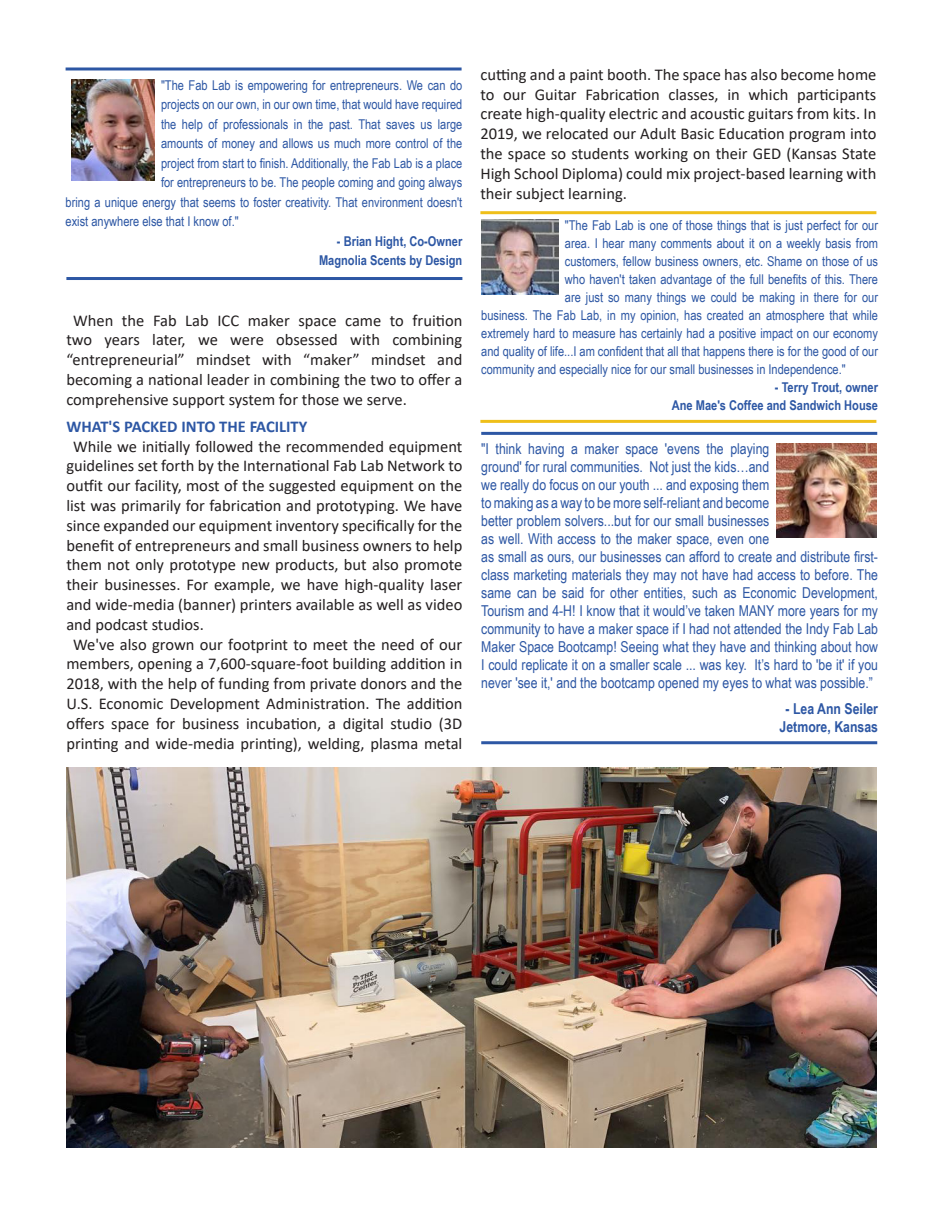
<style>
.page{position:relative;width:945px;height:1215px;background:#fff}
.page>*{position:absolute;margin:0;border:0;box-sizing:border-box;transform-origin:0 0}
.t1{font:16.5px/19.8px "Calibri";color:#231f20;text-align:justify}
.t2{font:700 16.5px "Calibri";color:#2d57a4}
.t3{font:15px/18px "Arial Narrow";color:#2d57a4}
.t4{font:700 15px "Arial Narrow";color:#2d57a4}
.t5{font:13.5px "Arial Narrow";color:#2d57a4}
.t6{font:700 13.5px "Arial Narrow";color:#2d57a4}
</style>
<div class="page">
<img style="left:66px;top:768px;width:810px;height:379px">
<hr style="left:66px;top:68px;width:396px;height:2px;background:#2d57a4">
<hr style="left:66px;top:277px;width:396px;height:3px;background:#2d57a4">
<hr style="left:480px;top:211px;width:396px;height:3px;background:#efbf19">
<hr style="left:480px;top:420px;width:396px;height:3px;background:#efbf19">
<img style="left:481px;top:220px;width:77px;height:75px">
<hr style="left:481px;top:432px;width:396px;height:3px;background:#2d57a4">
<hr style="left:481px;top:741px;width:396px;height:3px;background:#2d57a4">
<img style="left:776px;top:444px;width:100px;height:94px">
<img style="left:72px;top:79px;width:82px;height:101px">
<p class="t5" style="left:161px;top:75px;width:303px">"The Fab Lab is empowering for entrepreneurs. We can do</p>
<p class="t5" style="left:161px;top:94px;width:303px">projects on our own, in our own time, that would have required</p>
<p class="t5" style="left:161px;top:114px;width:303px">the help of professionals in the past. That saves us large</p>
<p class="t5" style="left:161px;top:133px;width:303px">amounts of money and allows us much more control of the</p>
<p class="t5" style="left:161px;top:153px;width:303px">project from start to finish. Additionally, the Fab Lab is a place</p>
<p class="t5" style="left:161px;top:172px;width:303px">for entrepreneurs to be. The people coming and going always</p>
<p class="t5" style="left:66px;top:192px;width:398px">bring a unique energy that seems to foster creativity. That environment doesn't</p>
<p class="t5" style="left:66px;top:211px;width:175px">exist anywhere else that I know of."</p>
<p class="t6" style="left:337px;top:231px;width:127px">- Brian Hight, Co-Owner</p>
<p class="t6" style="left:319px;top:250px;width:145px">Magnolia Scents by Design</p>
<p class="t1" style="left:66px;top:310px;width:397px;text-indent:7px">When the Fab Lab ICC maker space came to fruition two years later, we were obsessed with combining “entrepreneurial” mindset with “maker” mindset and becoming a national leader in combining the two to offer a comprehensive support system for those we serve.</p>
<p class="t2" style="left:66px;top:415px;width:242px">WHAT'S PACKED INTO THE FACILITY</p>
<p class="t1" style="left:66px;top:436px;width:398px;text-indent:7px">While we initially followed the recommended equipment guidelines set forth by the International Fab Lab Network to outfit our facility, most of the suggested equipment on the list was primarily for fabrication and prototyping. We have since expanded our equipment inventory specifically for the benefit of entrepreneurs and small business owners to help them not only prototype new products, but also promote their businesses. For example, we have high-quality laser and wide-media (banner) printers available as well as video and podcast studios.</p>
<p class="t1" style="left:66px;top:634px;width:397px;text-align:center">We've also grown our footprint to meet the need of our members, opening a 7,600-square-foot building addition in 2018, with the help of funding from private donors and the U.S. Economic Development Administration. The addition offers space for business incubation, a digital studio (3D printing and wide-media printing), welding, plasma metal</p>
<p class="t1" style="left:480px;top:64px;width:398px">cutting and a paint booth. The space has also become home to our Guitar Fabrication classes, in which participants create high-quality electric and acoustic guitars from kits. In 2019, we relocated our Adult Basic Education program into the space so students working on their GED (Kansas State High School Diploma) could mix project-based learning with their subject learning.</p>
<p class="t5" style="left:565px;top:215px;width:315px">"The Fab Lab is one of those things that is just perfect for our</p>
<p class="t5" style="left:565px;top:233px;width:315px">area. I hear many comments about it on a weekly basis from</p>
<p class="t5" style="left:565px;top:251px;width:315px">customers, fellow business owners, etc. Shame on those of us</p>
<p class="t5" style="left:565px;top:269px;width:315px">who haven't taken advantage of the full benefits of this. There</p>
<p class="t5" style="left:565px;top:287px;width:315px">are just so many things we could be making in there for our</p>
<p class="t5" style="left:481px;top:305px;width:398px">business. The Fab Lab, in my opinion, has created an atmosphere that while</p>
<p class="t5" style="left:481px;top:323px;width:398px">extremely hard to measure has certainly had a positive impact on our economy</p>
<p class="t5" style="left:481px;top:341px;width:398px">and quality of life...I am confident that all that happens there is for the good of our</p>
<p class="t5" style="left:481px;top:359px;width:366px">community and especially nice for our small businesses in Independence."</p>
<p class="t6" style="left:775px;top:377px;width:105px">- Terry Trout, owner</p>
<p class="t6" style="left:672px;top:395px;width:208px">Ane Mae's Coffee and Sandwich House</p>
<p class="t3" style="left:481px;top:439px;width:398px">"I think having a maker space 'evens the playing<br>ground' for rural communities. Not just the kids…and<br>we really do focus on our youth ... and exposing them<br>to making as a way to be more self-reliant and become<br>better problem solvers...but for our small businesses<br>as well. With access to the maker space, even one<br>as small as ours, our businesses can afford to create and distribute first&shy;class marketing materials they may not have had access to before. The same can be said for other entities, such as Economic Development, Tourism and 4-H! I know that it would’ve taken MANY more years for my community to have a maker space if I had not attended the Indy Fab Lab Maker Space Bootcamp! Seeing what they have and thinking about how I could replicate it on a smaller scale ... was key. It’s hard to 'be it' if you never 'see it,' and the bootcamp opened my eyes to what was possible.”</p>
<p class="t4" style="left:786px;top:697px;width:94px">- Lea Ann Seiler</p>
<p class="t4" style="left:780px;top:715px;width:100px">Jetmore, Kansas</p>
</div>
